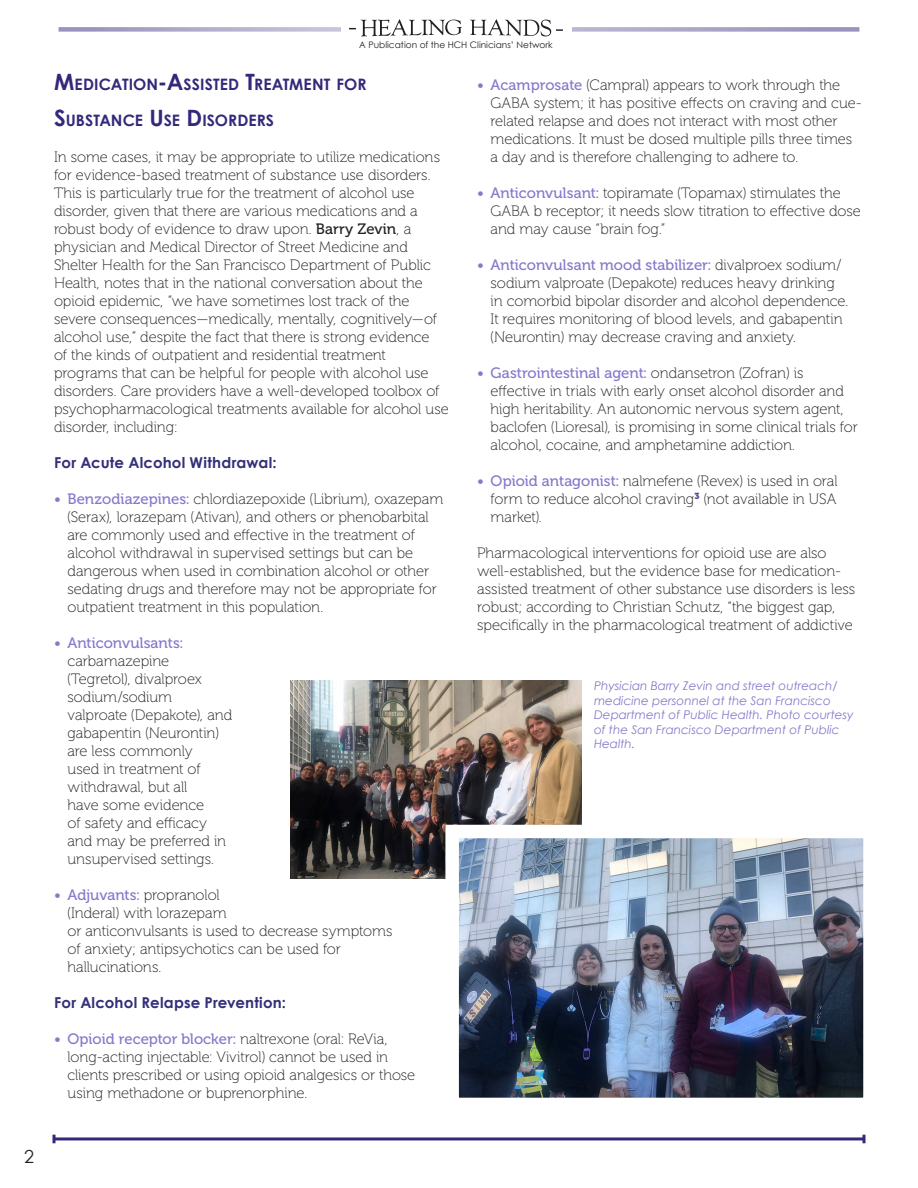
<style>
.page{position:relative;width:918px;height:1188px;background:#fff}
.page>*{position:absolute;margin:0;border:0;box-sizing:border-box;transform-origin:0 0}
.t1{font:18px "Century Gothic";color:#231f20}
.Main_Paragraph{font:700 15.75px "Century Gothic";letter-spacing:.005em;color:#33297b}
.Main_Paragraph-2{font:15px/18px "Museo Cyrl 100";color:#231f20}
.Main_Paragraph-3{font:700 15px "Century Gothic";letter-spacing:.01em;color:#342f79}
.t2{font:italic 12px/14.4px "Century Gothic";color:#847acb}
.t3{font:9px "Century Gothic";color:#231f20}
.s1{font-size:22.5px}
.s2{font-family:"Museo Cyrl 500"}
.s3{font-family:"Museo Cyrl 500";color:#847acb}
</style>
<div class="page">
<hr style="left:54px;top:1137px;width:810px;height:3px;background:#33297b">
<svg style="left:52px;top:1135px;width:4px;height:8px"></svg>
<svg style="left:862px;top:1135px;width:4px;height:8px"></svg>
<svg style="left:59px;top:27px;width:800px;height:5px;background:#b4b0cd"></svg>
<div style="left:341px;top:8px;width:231px;height:48px;background:#fff"></div>
<svg style="left:349px;top:19px;width:214px;height:18px"></svg>
<img style="left:290px;top:681px;width:292px;height:197px">
<img style="left:460px;top:840px;width:402px;height:256px">
<div style="left:445px;top:825px;width:432px;height:286px;border:14px solid #fff"></div>
<p class="t1" style="left:24px;top:1144px;width:11px">2</p>
<p class="t3" style="left:359px;top:38px;width:195px">A Publication of the HCH Clinicians’ Network</p>
<p class="Main_Paragraph" style="left:54px;top:72px;width:314px"><span class="s1">M</span>EDICATION<span class="s1">-A</span>SSISTED <span class="s1">T</span>REATMENT FOR</p>
<p class="Main_Paragraph" style="left:54px;top:108px;width:222px"><span class="s1">S</span>UBSTANCE <span class="s1">U</span>SE <span class="s1">D</span>ISORDERS</p>
<p class="Main_Paragraph-2" style="left:54px;top:148px;width:396px">In some cases, it may be appropriate to utilize medications for evidence-based treatment of substance use disorders.<br>This is particularly true for the treatment of alcohol use disorder, given that there are various medications and a robust body of evidence to draw upon. <span class="s2">Barry Zevin</span>, a physician and Medical Director of Street Medicine and Shelter Health for the San Francisco Department of Public Health, notes that in the national conversation about the opioid epidemic, “we have sometimes lost track of the severe consequences—medically, mentally, cognitively—of alcohol use,” despite the fact that there is strong evidence<br>of the kinds of outpatient and residential treatment programs that can be helpful for people with alcohol use disorders. Care providers have a well-developed toolbox of psychopharmacological treatments available for alcohol use disorder, including:</p>
<p class="Main_Paragraph-3" style="left:54px;top:451px;width:224px">For Acute Alcohol Withdrawal:</p>
<p class="Main_Paragraph-2" style="left:68px;top:490px;width:377px;text-indent:-14px"><span class="s3">• Benzodiazepines:</span> chlordiazepoxide (Librium), oxazepam (Serax), lorazepam (Ativan), and others or phenobarbital are commonly used and effective in the treatment of alcohol withdrawal in supervised settings but can be dangerous when used in combination alcohol or other sedating drugs and therefore may not be appropriate for outpatient treatment in this population.</p>
<p class="Main_Paragraph-2" style="left:68px;top:634px;width:166px;text-indent:-14px"><span class="s3">• Anticonvulsants: </span>carbamazepine (Tegretol), divalproex sodium/sodium valproate (Depakote), and gabapentin (Neurontin) are less commonly<br>used in treatment of withdrawal, but all<br>have some evidence<br>of safety and efficacy and may be preferred in unsupervised settings.</p>
<p class="Main_Paragraph-2" style="left:68px;top:886px;width:326px;text-indent:-14px"><span class="s3">• Adjuvants:</span> propranolol<br>(Inderal) with lorazepam<br>or anticonvulsants is used to decrease symptoms of anxiety; antipsychotics can be used for hallucinations.</p>
<p class="Main_Paragraph-3" style="left:54px;top:991px;width:234px">For Alcohol Relapse Prevention:</p>
<p class="Main_Paragraph-2" style="left:68px;top:1030px;width:349px;text-indent:-14px"><span class="s3">• Opioid receptor blocker:</span> naltrexone (oral: ReVia, long-acting injectable: Vivitrol) cannot be used in clients prescribed or using opioid analgesics or those using methadone or buprenorphine.</p>
<p class="Main_Paragraph-2" style="left:491px;top:76px;width:373px;text-indent:-14px"><span class="s3">• Acamprosate</span> (Campral) appears to work through the GABA system; it has positive effects on craving and cue&shy;related relapse and does not interact with most other medications. It must be dosed multiple pills three times a day and is therefore challenging to adhere to.</p>
<p class="Main_Paragraph-2" style="left:491px;top:184px;width:372px;text-indent:-14px"><span class="s3">• Anticonvulsant:</span> topiramate (Topamax) stimulates the<br>GABA b receptor; it needs slow titration to effective dose and may cause “brain fog.”</p>
<p class="Main_Paragraph-2" style="left:491px;top:256px;width:359px;text-indent:-14px"><span class="s3">• Anticonvulsant mood stabilizer:</span> divalproex sodium/ sodium valproate (Depakote) reduces heavy drinking in comorbid bipolar disorder and alcohol dependence.<br>It requires monitoring of blood levels, and gabapentin (Neurontin) may decrease craving and anxiety.</p>
<p class="Main_Paragraph-2" style="left:491px;top:364px;width:368px;text-indent:-14px"><span class="s3">• Gastrointestinal agent:</span> ondansetron (Zofran) is effective in trials with early onset alcohol disorder and high heritability. An autonomic nervous system agent, baclofen (Lioresal), is promising in some clinical trials for alcohol, cocaine, and amphetamine addiction.</p>
<p class="Main_Paragraph-2" style="left:491px;top:472px;width:349px;text-align:justify;text-indent:-14px"><span class="s3">• Opioid antagonist:</span> nalmefene (Revex) is used in oral form to reduce alcohol craving<sup>3</sup> (not available in USA market).</p>
<p class="Main_Paragraph-2" style="left:477px;top:544px;width:380px">Pharmacological interventions for opioid use are also well-established, but the evidence base for medication&shy;assisted treatment of other substance use disorders is less robust; according to Christian Schutz, “the biggest gap, specifically in the pharmacological treatment of addictive</p>
<p class="t2" style="left:594px;top:679px;width:261px">Physician Barry Zevin and street outreach/ medicine personnel at the San Francisco Department of Public Health. Photo courtesy of the San Francisco Department of Public Health.</p>
</div>
